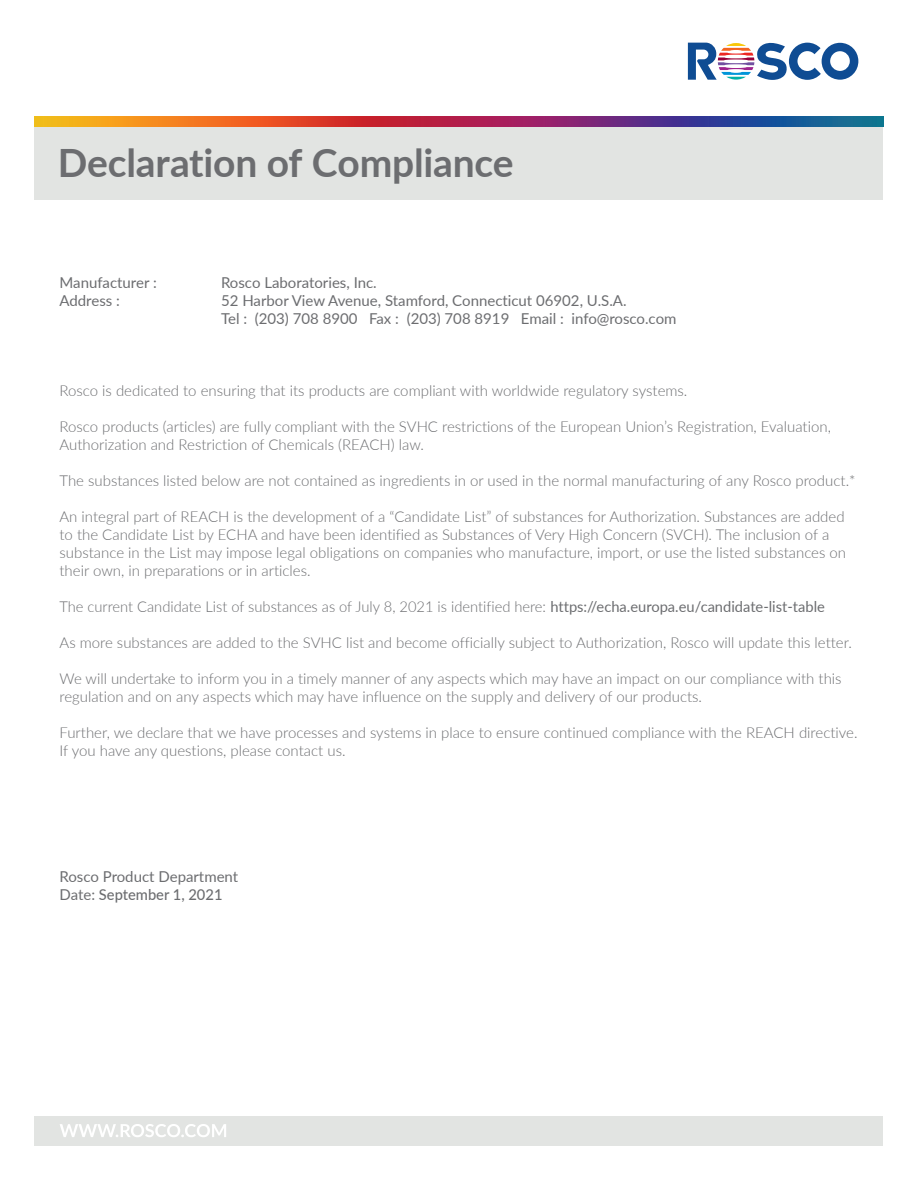
<style>
.page{position:relative;width:918px;height:1188px;background:#fff}
.page>*{position:absolute;margin:0;border:0;box-sizing:border-box;transform-origin:0 0}
.t1{font:700 39px "Lato";letter-spacing:-.005em;color:#6c6d70}
.t2{font:300 15px/18px "Lato";color:#6c6d70}
.t3{font:15px/18px "Lato";color:#6c6d70}
.s1{font-weight:400}
.s2{font-weight:500}
</style>
<div class="page">
<svg style="left:688px;top:43px;width:170px;height:37px"></svg>
<div style="left:35px;top:126px;width:848px;height:74px;background:#e2e4e2"></div>
<div style="left:35px;top:1116px;width:848px;height:30px;background:#e2e4e2"></div>
<img style="left:35px;top:117px;width:848px;height:9px">
<svg style="left:60px;top:1124px;width:166px;height:13px"></svg>
<h1 class="t1" style="left:58px;top:135px;width:457px">Declaration of Compliance</h1>
<p class="t3" style="left:60px;top:273px;width:99px">Manufacturer :</p>
<p class="t3" style="left:221px;top:273px;width:157px">Rosco Laboratories, Inc.</p>
<p class="t3" style="left:60px;top:291px;width:62px">Address :</p>
<p class="t3" style="left:221px;top:291px;width:457px">52 Harbor View Avenue, Stamford, Connecticut 06902, U.S.A.<br>Tel : (203) 708 8900 Fax : (203) 708 8919 Email : info@rosco.com</p>
<p class="t2" style="left:60px;top:381px;width:629px">Rosco is dedicated to ensuring that its products are compliant with worldwide regulatory systems.</p>
<p class="t2" style="left:60px;top:417px;width:773px">Rosco products (articles) are fully compliant with the SVHC restrictions of the European Union’s Registration, Evaluation,<br>Authorization and Restriction of Chemicals (REACH) law.</p>
<p class="t2" style="left:60px;top:471px;width:798px">The substances listed below are not contained as ingredients in or used in the normal manufacturing of any Rosco product.*</p>
<p class="t2" style="left:60px;top:507px;width:788px">An integral part of REACH is the development of a “Candidate List” of substances for Authorization. Substances are added to the Candidate List by ECHA and have been identified as Substances of Very High Concern (SVCH). The inclusion of a substance in the List may impose legal obligations on companies who manufacture, import, or use the listed substances on their own, in preparations or in articles.</p>
<p class="t2" style="left:60px;top:597px;width:767px">The current Candidate List of substances as of July 8, 2021 is identified here: <span class="s1">https://echa.europa.eu/candidate-list-table</span></p>
<p class="t2" style="left:60px;top:633px;width:794px">As more substances are added to the SVHC list and become officially subject to Authorization, Rosco will update this letter.</p>
<p class="t2" style="left:60px;top:669px;width:784px">We will undertake to inform you in a timely manner of any aspects which may have an impact on our compliance with this regulation and on any aspects which may have influence on the supply and delivery of our products.</p>
<p class="t2" style="left:60px;top:723px;width:800px">Further, we declare that we have processes and systems in place to ensure continued compliance with the REACH directive.<br>If you have any questions, please contact us.</p>
<p class="t3" style="left:60px;top:867px;width:180px">Rosco Product Department<br>Date: <span class="s2">September 1, 2021</span></p>
</div>
